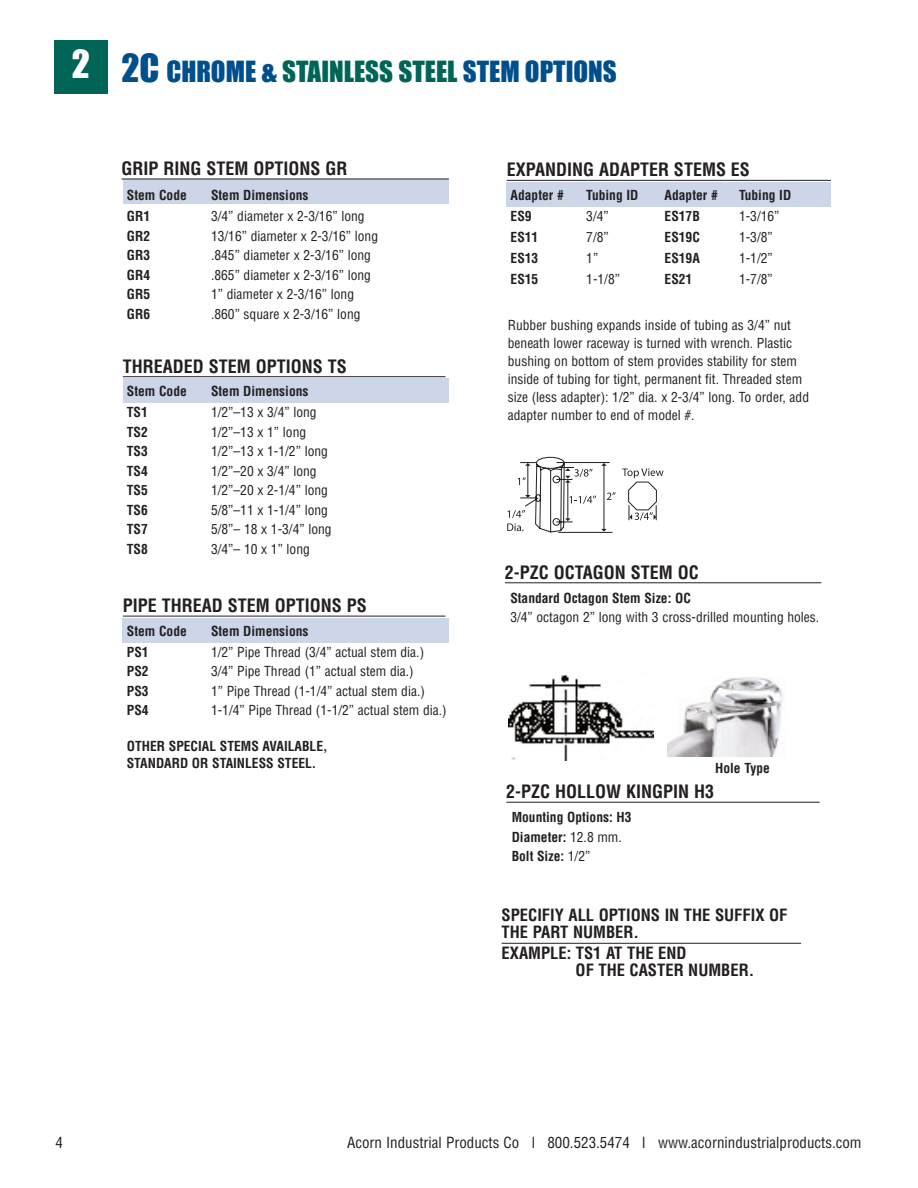
<style>
.page{position:relative;width:918px;height:1188px;background:#fff}
.page>*{position:absolute;margin:0;border:0;box-sizing:border-box;transform-origin:0 0}
.t1{font:27px "Impact";color:#004f8d}
.t2{font:700 condensed 18px "Helvetica";color:#231f20}
.t3{font:700 condensed 16.5px/16.5px "Helvetica";color:#231f20}
.t4{font:condensed 15px "Helvetica";color:#231f20}
.t5{font:condensed 13.5px/18px "Helvetica";color:#231f20}
.t6{font:700 condensed 13.5px/19.5px "Helvetica";color:#231f20}
.s1{font-size:36px}
.s2{color:#006557}
.s3{font-weight:400}
</style>
<div class="page">
<div style="left:54px;top:40px;width:54px;height:54px;background:#006557"></div>
<img style="left:667px;top:678px;width:117px;height:78px">
<svg style="left:507px;top:457px;width:157px;height:76px"></svg>
<hr style="left:505px;top:582px;width:316px;height:1px;background:#231f20">
<div style="left:123px;top:180px;width:326px;height:24px;background:#ccd6e8"></div>
<hr style="left:122px;top:179px;width:327px;height:1px;background:#231f20">
<div style="left:123px;top:379px;width:326px;height:24px;background:#ccd6e8"></div>
<hr style="left:123px;top:376px;width:323px;height:1px;background:#231f20">
<div style="left:507px;top:183px;width:324px;height:24px;background:#ccd6e8"></div>
<hr style="left:507px;top:180px;width:324px;height:1px;background:#231f20">
<hr style="left:506px;top:802px;width:314px;height:1px;background:#231f20">
<div style="left:123px;top:618px;width:326px;height:24px;background:#ccd6e8"></div>
<hr style="left:123px;top:616px;width:323px;height:1px;background:#231f20">
<img style="left:509px;top:674px;width:145px;height:87px">
<hr style="left:502px;top:943px;width:299px;height:1px;background:#231f20">
<h1 class="t1" style="left:72px;top:57px;width:546px"><sup>2</sup> <span class="s1">2C</span> CHROME &amp; <span class="s2">STAINLESS STEEL</span> STEM OPTIONS</h1>
<h2 class="t2" style="left:122px;top:158px;width:227px">GRIP RING STEM OPTIONS GR</h2>
<p class="t6" style="left:127px;top:186px;width:61px">Stem Code</p>
<p class="t6" style="left:211px;top:186px;width:99px">Stem Dimensions</p>
<p class="t6" style="left:127px;top:207px;width:25px">GR1</p>
<p class="t5" style="left:211px;top:208px;width:155px">3/4” diameter x 2-3/16” long</p>
<p class="t6" style="left:127px;top:226px;width:25px">GR2</p>
<p class="t5" style="left:211px;top:227px;width:169px">13/16” diameter x 2-3/16” long</p>
<p class="t6" style="left:127px;top:246px;width:25px">GR3</p>
<p class="t5" style="left:211px;top:247px;width:161px">.845” diameter x 2-3/16” long</p>
<p class="t6" style="left:127px;top:265px;width:25px">GR4</p>
<p class="t5" style="left:211px;top:266px;width:161px">.865” diameter x 2-3/16” long</p>
<p class="t6" style="left:127px;top:285px;width:25px">GR5</p>
<p class="t5" style="left:211px;top:286px;width:145px">1” diameter x 2-3/16” long</p>
<p class="t6" style="left:127px;top:304px;width:25px">GR6</p>
<p class="t5" style="left:211px;top:305px;width:151px">.860” square x 2-3/16” long</p>
<h2 class="t2" style="left:123px;top:356px;width:225px">THREADED STEM OPTIONS TS</h2>
<p class="t6" style="left:127px;top:382px;width:61px">Stem Code</p>
<p class="t6" style="left:211px;top:382px;width:99px">Stem Dimensions</p>
<p class="t6" style="left:127px;top:403px;width:23px">TS1</p>
<p class="t5" style="left:211px;top:404px;width:107px">1/2”–13 x 3/4” long</p>
<p class="t6" style="left:127px;top:422px;width:23px">TS2</p>
<p class="t5" style="left:211px;top:423px;width:97px">1/2”–13 x 1” long</p>
<p class="t6" style="left:127px;top:442px;width:23px">TS3</p>
<p class="t5" style="left:211px;top:443px;width:118px">1/2”–13 x 1-1/2” long</p>
<p class="t6" style="left:127px;top:461px;width:23px">TS4</p>
<p class="t5" style="left:211px;top:462px;width:107px">1/2”–20 x 3/4” long</p>
<p class="t6" style="left:127px;top:481px;width:23px">TS5</p>
<p class="t5" style="left:211px;top:482px;width:118px">1/2”–20 x 2-1/4” long</p>
<p class="t6" style="left:127px;top:500px;width:23px">TS6</p>
<p class="t5" style="left:211px;top:501px;width:118px">5/8”–11 x 1-1/4” long</p>
<p class="t6" style="left:127px;top:520px;width:23px">TS7</p>
<p class="t5" style="left:211px;top:521px;width:122px">5/8”– 18 x 1-3/4” long</p>
<p class="t6" style="left:127px;top:539px;width:23px">TS8</p>
<p class="t5" style="left:211px;top:540px;width:100px">3/4”– 10 x 1” long</p>
<h2 class="t2" style="left:123px;top:595px;width:245px">PIPE THREAD STEM OPTIONS PS</h2>
<p class="t6" style="left:127px;top:621px;width:61px">Stem Code</p>
<p class="t6" style="left:211px;top:621px;width:99px">Stem Dimensions</p>
<p class="t6" style="left:127px;top:642px;width:23px">PS1</p>
<p class="t5" style="left:211px;top:643px;width:215px">1/2” Pipe Thread (3/4” actual stem dia.)</p>
<p class="t6" style="left:127px;top:662px;width:23px">PS2</p>
<p class="t5" style="left:211px;top:663px;width:204px">3/4” Pipe Thread (1” actual stem dia.)</p>
<p class="t6" style="left:127px;top:681px;width:23px">PS3</p>
<p class="t5" style="left:211px;top:682px;width:215px">1” Pipe Thread (1-1/4” actual stem dia.)</p>
<p class="t6" style="left:127px;top:701px;width:23px">PS4</p>
<p class="t5" style="left:211px;top:702px;width:237px">1-1/4” Pipe Thread (1-1/2” actual stem dia.)</p>
<p class="t6" style="left:127px;top:738px;width:202px;line-height:16.5px">OTHER SPECIAL STEMS AVAILABLE,<br>STANDARD OR STAINLESS STEEL.</p>
<h2 class="t2" style="left:507px;top:160px;width:245px">EXPANDING ADAPTER STEMS ES</h2>
<p class="t6" style="left:511px;top:186px;width:55px">Adapter #</p>
<p class="t6" style="left:586px;top:186px;width:54px">Tubing ID</p>
<p class="t6" style="left:665px;top:186px;width:55px">Adapter #</p>
<p class="t6" style="left:739px;top:186px;width:54px">Tubing ID</p>
<p class="t6" style="left:511px;top:207px;width:23px">ES9</p>
<p class="t5" style="left:586px;top:208px;width:24px">3/4”</p>
<p class="t6" style="left:665px;top:207px;width:37px">ES17B</p>
<p class="t5" style="left:739px;top:208px;width:42px">1-3/16”</p>
<p class="t6" style="left:511px;top:228px;width:29px">ES11</p>
<p class="t5" style="left:586px;top:229px;width:24px">7/8”</p>
<p class="t6" style="left:665px;top:228px;width:37px">ES19C</p>
<p class="t5" style="left:739px;top:229px;width:35px">1-3/8”</p>
<p class="t6" style="left:511px;top:249px;width:29px">ES13</p>
<p class="t5" style="left:586px;top:250px;width:14px">1”</p>
<p class="t6" style="left:665px;top:249px;width:37px">ES19A</p>
<p class="t5" style="left:739px;top:250px;width:35px">1-1/2”</p>
<p class="t6" style="left:511px;top:270px;width:29px">ES15</p>
<p class="t5" style="left:586px;top:271px;width:35px">1-1/8”</p>
<p class="t6" style="left:665px;top:270px;width:29px">ES21</p>
<p class="t5" style="left:739px;top:271px;width:35px">1-7/8”</p>
<p class="t5" style="left:508px;top:316px;width:303px">Rubber bushing expands inside of tubing as 3/4” nut beneath lower raceway is turned with wrench. Plastic bushing on bottom of stem provides stability for stem inside of tubing for tight, permanent fit. Threaded stem size (less adapter): 1/2” dia. x 2-3/4” long. To order, add adapter number to end of model #.</p>
<h2 class="t2" style="left:505px;top:562px;width:195px">2-PZC OCTAGON STEM OC</h2>
<p class="t6" style="left:510px;top:588px;width:182px">Standard Octagon Stem Size: OC</p>
<p class="t5" style="left:510px;top:609px;width:311px">3/4” octagon 2” long with 3 cross-drilled mounting holes.</p>
<p class="t6" style="left:715px;top:758px;width:56px">Hole Type</p>
<h2 class="t2" style="left:506px;top:782px;width:209px">2-PZC HOLLOW KINGPIN H3</h2>
<p class="t6" style="left:512px;top:808px;width:121px">Mounting Options: H3<br>Diameter: <span class="s3">12.8 mm.<br></span>Bolt Size: <span class="s3">1/2”</span></p>
<p class="t3" style="left:502px;top:907px;width:287px">SPECIFIY ALL OPTIONS IN THE SUFFIX OF<br>THE PART NUMBER.</p>
<p class="t3" style="left:576px;top:945px;width:180px;text-indent:-74px">EXAMPLE: TS1 AT THE END<br>OF THE CASTER NUMBER.</p>
<p class="t4" style="left:56px;top:1134px;width:9px">4</p>
<p class="t4" style="left:347px;top:1134px;width:516px">Acorn Industrial Products Co l 800.523.5474 l www.acornindustrialproducts.com</p>
</div>
